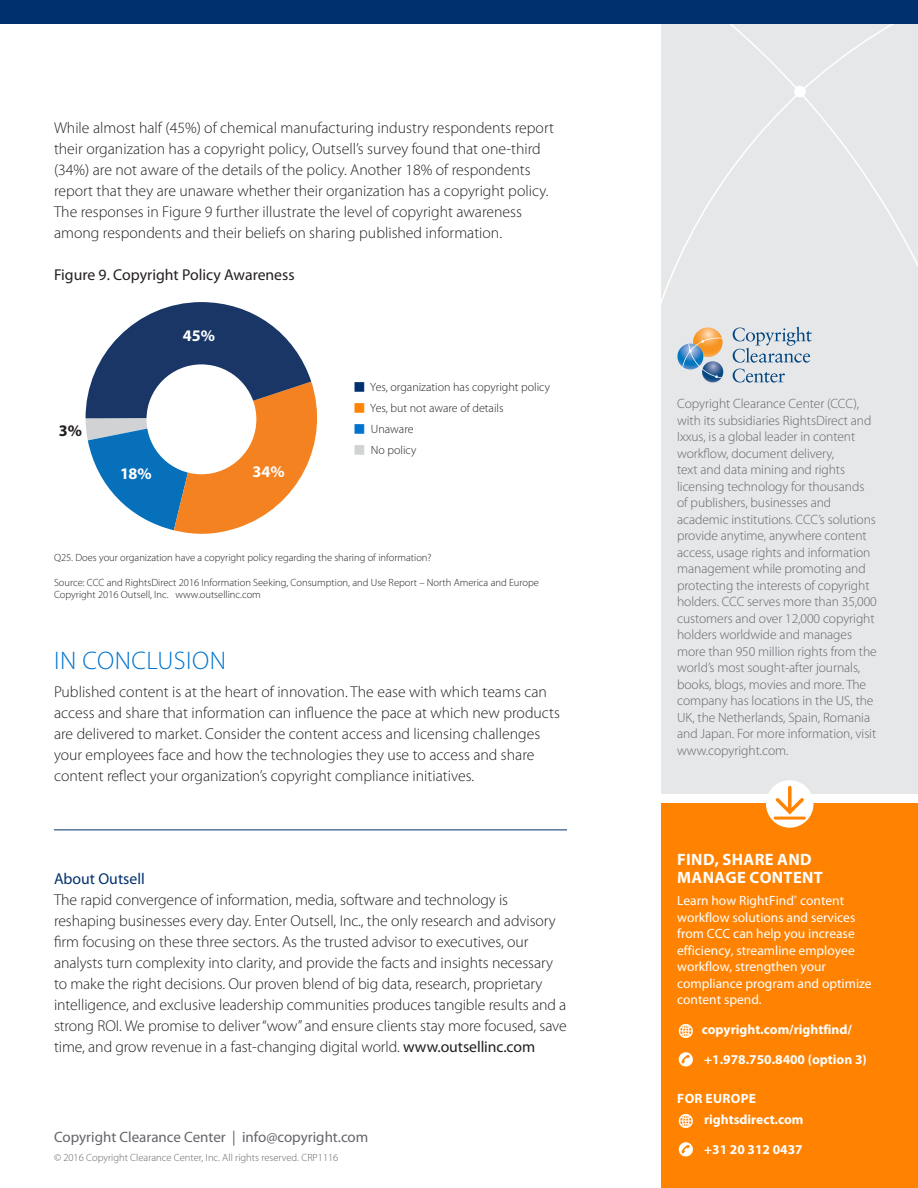
<style>
.page{position:relative;width:918px;height:1188px;background:#fff}
.page>*{position:absolute;margin:0;border:0;box-sizing:border-box;transform-origin:0 0}
.head{font:300 25.5px "Myriad Pro";letter-spacing:.02em;color:#0073ce}
.CTA-contact{font:700 16.5px/18px "Myriad Pro";letter-spacing:.02em;color:#fff}
.t1{font:700 16.2px "Myriad Pro";color:#fff}
.t2{font:700 16.2px "Myriad Pro";color:#231f20}
.basic_body{font:300 15.75px/21px "Myriad Pro";color:#231f20}
.basic_body-2{font:15.75px "Myriad Pro";color:#231f20}
.basic_body-3{font:15.75px "Myriad Pro";color:#00306d}
.t3{font:15px "Myriad Pro";color:#63656a}
.Boilerplate{font:300 13.5px/16.5px "Myriad Pro";letter-spacing:-.005em;color:#63656a}
.CTA-contact-2{font:13.5px/16.5px "Myriad Pro";color:#fff}
.CTA-contact-3{font:700 13.5px "Myriad Pro";color:#fff}
.CTA-contact-4{font:700 13.5px "Myriad Pro";letter-spacing:.02em;color:#fff}
.t4{font:300 12px/21px "Myriad Pro";color:#231f20}
.basic_body-4{font:300 10.5px/12px "Myriad Pro";color:#231f20}
.Copyright_Line{font:300 10.5px "Myriad Pro";color:#63656a}
.s1{font-family:"Universal Newswith Comm Pi";font-weight:400;color:#00306d}
.s2{font-family:"Universal Newswith Comm Pi";font-weight:400;color:#ff8200}
.s3{font-family:"Universal Newswith Comm Pi";font-weight:400;color:#0073ce}
.s4{font-family:"Universal Newswith Comm Pi";font-weight:400;color:#d1d2d4}
.s5{font-weight:400}
</style>
<div class="page">
<div style="left:662px;top:0;width:256px;height:794px;background:#e6e7e9"></div>
<svg style="left:662px;top:24px;width:256px;height:357px"></svg>
<div style="left:662px;top:804px;width:256px;height:384px;background:#ff8200"></div>
<div style="left:766px;top:780px;width:48px;height:48px;background:#fff;border-radius:50%"></div>
<svg style="left:774px;top:798px;width:31px;height:19px"></svg>
<svg style="left:788px;top:787px;width:4px;height:23px"></svg>
<hr style="left:775px;top:817px;width:29px;height:3px;background:#ff8200">
<svg style="left:702px;top:361px;width:21px;height:22px"></svg>
<svg style="left:677px;top:344px;width:26px;height:26px"></svg>
<svg style="left:682px;top:328px;width:41px;height:50px"></svg>
<svg style="left:733px;top:369px;width:52px;height:14px"></svg>
<svg style="left:733px;top:327px;width:79px;height:36px"></svg>
<div style="left:0;top:0;width:918px;height:24px;background:#00306d"></div>
<svg style="left:679px;top:1024px;width:14px;height:14px"></svg>
<svg style="left:679px;top:1114px;width:14px;height:14px"></svg>
<svg style="left:679px;top:1052px;width:14px;height:14px"></svg>
<svg style="left:679px;top:1142px;width:14px;height:14px"></svg>
<hr style="left:54px;top:830px;width:513px;height:1px;background:#00306d">
<svg style="left:85px;top:302px;width:233px;height:232px"></svg>
<div style="left:147px;top:364px;width:109px;height:110px;background:#fff;border-radius:50%"></div>
<p class="basic_body" style="left:54px;top:117px;width:501px">While almost half (45%) of chemical manufacturing industry respondents report their organization has a copyright policy, Outsell’s survey found that one-third (34%) are not aware of the details of the policy. Another 18% of respondents report that they are unaware whether their organization has a copyright policy.<br>The responses in Figure 9 further illustrate the level of copyright awareness among respondents and their beliefs on sharing published information.</p>
<p class="basic_body-2" style="left:54px;top:266px;width:242px">Figure 9. Copyright Policy Awareness</p>
<p class="t2" style="left:59px;top:422px;width:25px">3%</p>
<p class="t1" style="left:183px;top:326px;width:34px">45%</p>
<p class="t1" style="left:120px;top:465px;width:33px">18%</p>
<p class="t1" style="left:252px;top:463px;width:34px">34%</p>
<p class="t4" style="left:354px;top:376px;width:197px"><span class="s1">M</span> Yes, organization has copyright policy<br><span class="s2">M</span> Yes, but not aware of details</p>
<p class="t4" style="left:354px;top:418px;width:64px"><span class="s3">M</span> Unaware<br><span class="s4">M</span> No policy</p>
<p class="basic_body-4" style="left:54px;top:551px;width:379px">Q25. Does your organization have a copyright policy regarding the sharing of information?</p>
<p class="basic_body-4" style="left:54px;top:577px;width:487px">Source: CCC and RightsDirect 2016 Information Seeking, Consumption, and Use Report – North America and Europe<br>Copyright 2016 Outsell, Inc. www.outsellinc.com</p>
<p class="head" style="left:54px;top:645px;width:173px">IN CONCLUSION</p>
<p class="basic_body" style="left:54px;top:681px;width:507px">Published content is at the heart of innovation. The ease with which teams can access and share that information can influence the pace at which new products are delivered to market. Consider the content access and licensing challenges your employees face and how the technologies they use to access and share content reflect your organization’s copyright compliance initiatives.</p>
<p class="basic_body-3" style="left:54px;top:870px;width:92px">About Outsell</p>
<p class="basic_body" style="left:54px;top:889px;width:514px">The rapid convergence of information, media, software and technology is reshaping businesses every day. Enter Outsell, Inc., the only research and advisory firm focusing on these three sectors. As the trusted advisor to executives, our analysts turn complexity into clarity, and provide the facts and insights necessary to make the right decisions. Our proven blend of big data, research, proprietary intelligence, and exclusive leadership communities produces tangible results and a strong ROI. We promise to deliver “wow” and ensure clients stay more focused, save time, and grow revenue in a fast-changing digital world. <span class="s5">www.outsellinc.com</span></p>
<p class="t3" style="left:54px;top:1129px;width:316px">Copyright Clearance Center | info@copyright.com</p>
<p class="Copyright_Line" style="left:54px;top:1151px;width:286px">© 2016 Copyright Clearance Center, Inc. All rights reserved. CRP1116</p>
<p class="Boilerplate" style="left:677px;top:395px;width:201px">Copyright Clearance Center (CCC), with its subsidiaries RightsDirect and Ixxus, is a global leader in content workflow, document delivery,<br>text and data mining and rights licensing technology for thousands of publishers, businesses and academic institutions. CCC’s solutions provide anytime, anywhere content access, usage rights and information management while promoting and protecting the interests of copyright holders. CCC serves more than 35,000 customers and over 12,000 copyright holders worldwide and manages more than 950 million rights from the world’s most sought-after journals, books, blogs, movies and more. The company has locations in the US, the UK, the Netherlands, Spain, Romania and Japan. For more information, visit www.copyright.com.</p>
<p class="CTA-contact" style="left:677px;top:851px;width:147px">FIND, SHARE AND<br>MANAGE CONTENT</p>
<p class="CTA-contact-2" style="left:677px;top:893px;width:196px">Learn how RightFind<sup>®</sup> content workflow solutions and services from CCC can help you increase efficiency, streamline employee workflow, strengthen your compliance program and optimize content spend.</p>
<p class="CTA-contact-3" style="left:702px;top:1022px;width:152px">copyright.com/rightfind/</p>
<p class="CTA-contact-3" style="left:704px;top:1052px;width:164px">+1.978.750.8400 (option 3)</p>
<p class="CTA-contact-4" style="left:677px;top:1091px;width:80px">FOR EUROPE</p>
<p class="CTA-contact-3" style="left:704px;top:1112px;width:101px">rightsdirect.com</p>
<p class="CTA-contact-3" style="left:704px;top:1142px;width:100px">+31 20 312 0437</p>
</div>
